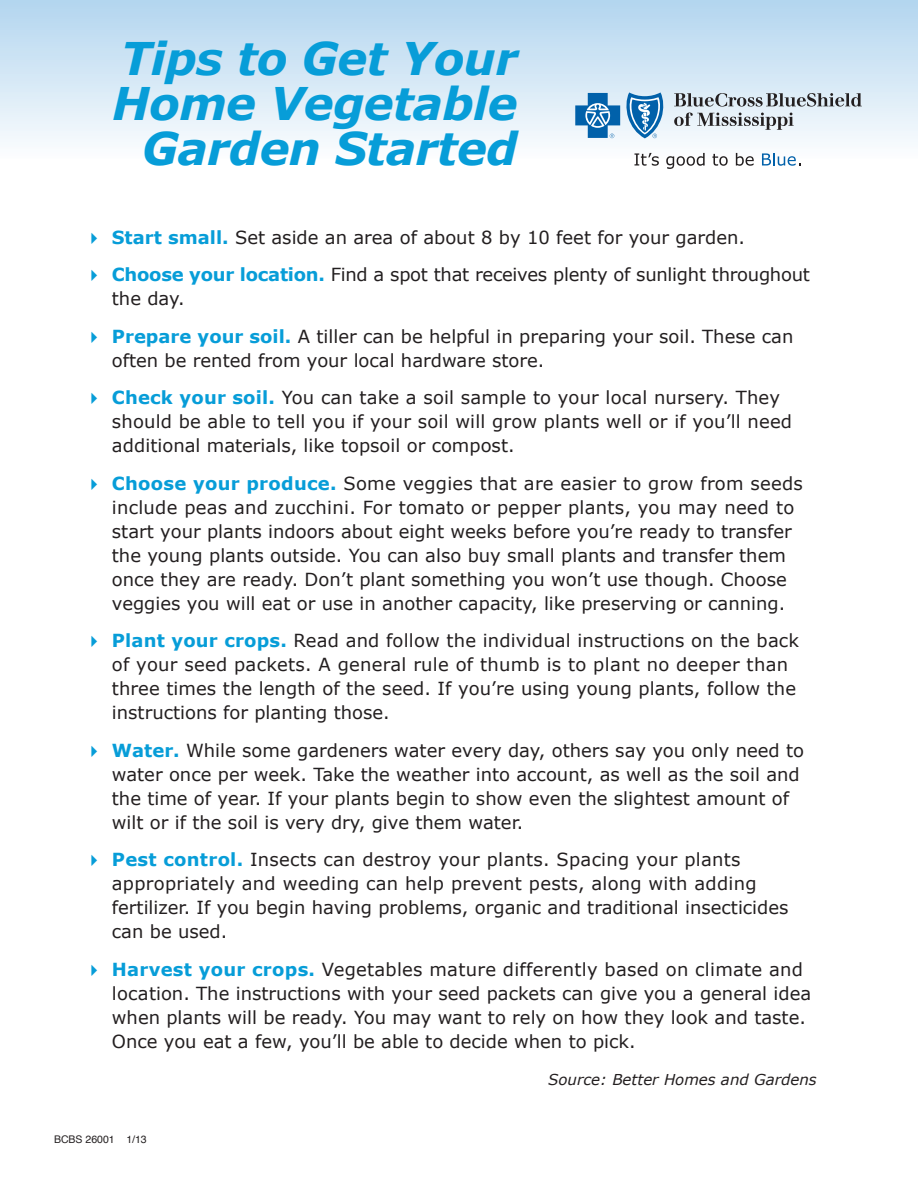
<style>
.page{position:relative;width:918px;height:1188px;background:#fff}
.page>*{position:absolute;margin:0;border:0;box-sizing:border-box;transform-origin:0 0}
.t1{font:italic 700 45px/45px "Verdana";letter-spacing:-.015em;color:#079dd8;text-align:right}
.t2{font:18px/24px "Verdana";color:#231f20}
.t3{font:italic 15px "Verdana";color:#231f20}
.t4{font:10.5px "Helvetica";color:#231f20}
.s1{color:#079dd8}
.s2{font-weight:700;color:#079dd8}
</style>
<div class="page">
<div style="left:0;top:0;width:918px;height:159px;background:linear-gradient(to bottom,#b2d5ef,#fcfdfe)"></div>
<svg style="left:674px;top:93px;width:188px;height:14px;background:#9fa7ae"></svg>
<svg style="left:674px;top:113px;width:120px;height:17px;background:#b2b8bd"></svg>
<svg style="left:575px;top:92px;width:89px;height:46px;background:#74a9d1"></svg>
<svg style="left:635px;top:153px;width:24px;height:13px"></svg>
<svg style="left:666px;top:153px;width:39px;height:16px"></svg>
<svg style="left:712px;top:154px;width:16px;height:12px"></svg>
<svg style="left:736px;top:153px;width:18px;height:13px"></svg>
<svg style="left:762px;top:153px;width:39px;height:13px"></svg>
<h1 class="t1" style="left:112px;top:34px;width:407px">Tips to Get Your<br>Home Vegetable<br>Garden Started</h1>
<p class="t2" style="left:85px;top:225px;width:662px"><span class="s1">✔</span> <span class="s2">Start small.</span> Set aside an area of about 8 by 10 feet for your garden.</p>
<p class="t2" style="left:112px;top:262px;width:700px;text-indent:-27px"><span class="s1">✔</span> <span class="s2">Choose your location.</span> Find a spot that receives plenty of sunlight throughout the day.</p>
<p class="t2" style="left:112px;top:324px;width:683px;text-indent:-27px"><span class="s1">✔</span> <span class="s2">Prepare your soil.</span> A tiller can be helpful in preparing your soil. These can often be rented from your local hardware store.</p>
<p class="t2" style="left:112px;top:385px;width:682px;text-indent:-27px"><span class="s1">✔</span> <span class="s2">Check your soil.</span> You can take a soil sample to your local nursery. They should be able to tell you if your soil will grow plants well or if you’ll need additional materials, like topsoil or compost.</p>
<p class="t2" style="left:112px;top:471px;width:693px;text-indent:-27px"><span class="s1">✔</span> <span class="s2">Choose your produce.</span> Some veggies that are easier to grow from seeds include peas and zucchini. For tomato or pepper plants, you may need to start your plants indoors about eight weeks before you’re ready to transfer the young plants outside. You can also buy small plants and transfer them once they are ready. Don’t plant something you won’t use though. Choose veggies you will eat or use in another capacity, like preserving or canning.</p>
<p class="t2" style="left:112px;top:628px;width:689px;text-indent:-27px"><span class="s1">✔</span> <span class="s2">Plant your crops.</span> Read and follow the individual instructions on the back of your seed packets. A general rule of thumb is to plant no deeper than three times the length of the seed. If you’re using young plants, follow the instructions for planting those.</p>
<p class="t2" style="left:112px;top:738px;width:694px;text-indent:-27px"><span class="s1">✔</span> <span class="s2">Water.</span> While some gardeners water every day, others say you only need to water once per week. Take the weather into account, as well as the soil and the time of year. If your plants begin to show even the slightest amount of wilt or if the soil is very dry, give them water.</p>
<p class="t2" style="left:112px;top:847px;width:678px;text-indent:-27px"><span class="s1">✔</span> <span class="s2">Pest control.</span> Insects can destroy your plants. Spacing your plants appropriately and weeding can help prevent pests, along with adding fertilizer. If you begin having problems, organic and traditional insecticides can be used.</p>
<p class="t2" style="left:112px;top:957px;width:701px;text-indent:-27px"><span class="s1">✔</span> <span class="s2">Harvest your crops.</span> Vegetables mature differently based on climate and location. The instructions with your seed packets can give you a general idea when plants will be ready. You may want to rely on how they look and taste.<br>Once you eat a few, you’ll be able to decide when to pick.</p>
<p class="t3" style="left:548px;top:1070px;width:270px">Source: Better Homes and Gardens</p>
<p class="t4" style="left:54px;top:1135px;width:94px">BCBS 26001 1/13</p>
</div>
